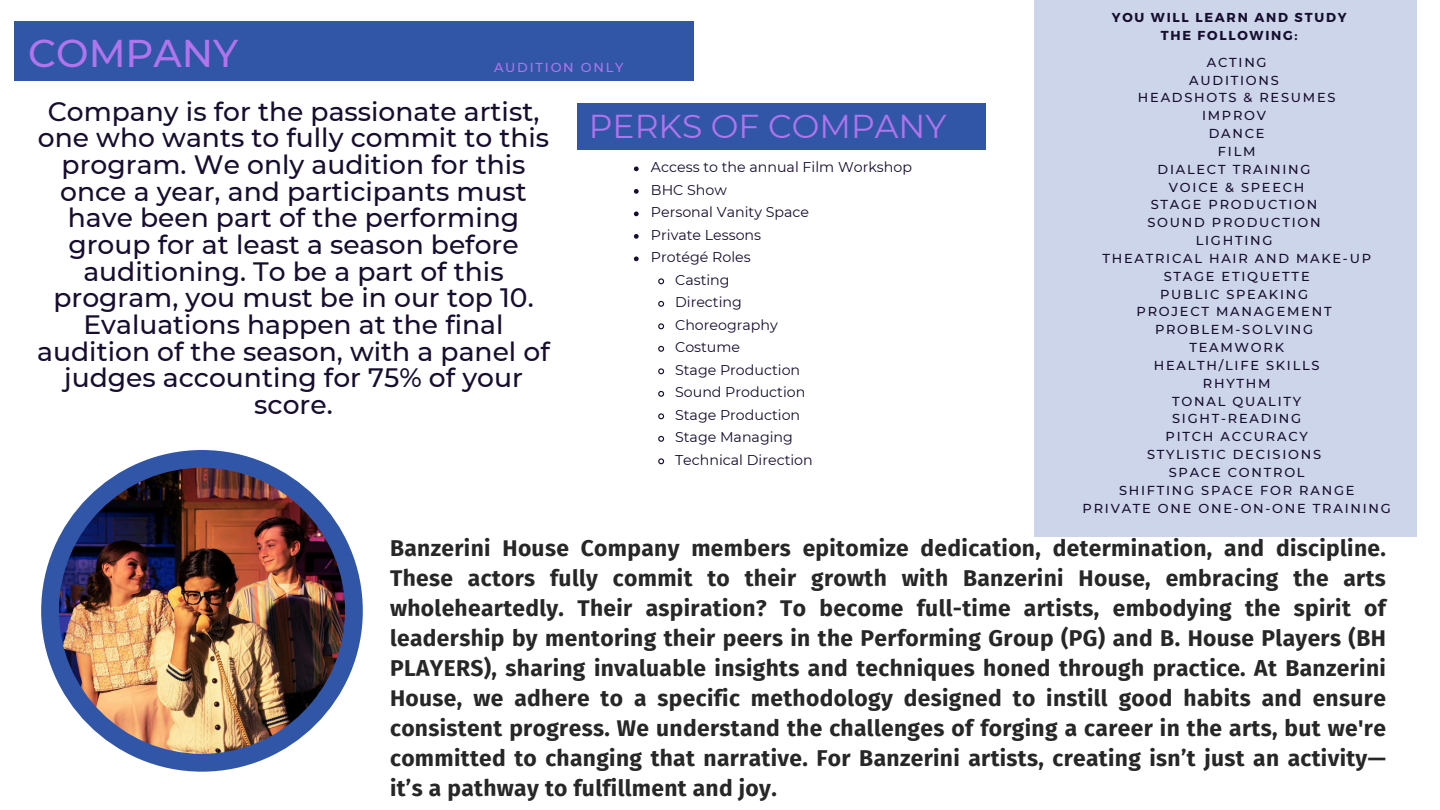
<style>
.page{position:relative;width:1440px;height:810px;background:#fff}
.page>*{position:absolute;margin:0;border:0;box-sizing:border-box;transform-origin:0 0}
.t1{font:500 38.7px "Montserrat";color:#b174ec}
.t2{font:33px "Montserrat";color:#b174ec}
.t3{font:500 26.6px/26.7px "Montserrat";color:#170d2e;text-align:center}
.t4{font:700 22.8px/30px "Fira Sans";letter-spacing:.015em;color:#272727;text-align:justify}
.t5{font:14.2px "Montserrat";color:#170d2e}
.t6{font:500 13px/17.8px "Montserrat";letter-spacing:.135em;color:#170d2e;text-align:center}
.t7{font:700 13px/17.8px "Montserrat";letter-spacing:.135em;color:#170d2e;text-align:center}
.t8{font:500 13px "Montserrat";letter-spacing:.135em;color:#b174ec}
</style>
<div class="page">
<div style="left:14px;top:21px;width:680px;height:60px;background:#3156a8"></div>
<div style="left:41px;top:450px;width:322px;height:322px;background:#3156a8;border-radius:50%"></div>
<img style="left:59px;top:468px;width:286px;height:286px;border-radius:50%">
<svg style="left:634px;top:166px;width:5px;height:5px"></svg>
<svg style="left:634px;top:189px;width:5px;height:5px"></svg>
<svg style="left:634px;top:211px;width:5px;height:5px"></svg>
<svg style="left:634px;top:234px;width:5px;height:5px"></svg>
<svg style="left:634px;top:256px;width:5px;height:5px"></svg>
<svg style="left:658px;top:278px;width:7px;height:7px"></svg>
<svg style="left:658px;top:300px;width:7px;height:7px"></svg>
<svg style="left:658px;top:323px;width:7px;height:7px"></svg>
<svg style="left:658px;top:345px;width:7px;height:7px"></svg>
<svg style="left:658px;top:368px;width:7px;height:7px"></svg>
<svg style="left:658px;top:390px;width:7px;height:7px"></svg>
<svg style="left:658px;top:413px;width:7px;height:7px"></svg>
<svg style="left:658px;top:435px;width:7px;height:7px"></svg>
<svg style="left:658px;top:458px;width:7px;height:7px"></svg>
<div style="left:577px;top:103px;width:409px;height:46px;background:#3156a8"></div>
<div style="left:1035px;top:0;width:382px;height:536px;background:#ccd5e9"></div>
<h5 class="t1" style="left:28px;top:29px;width:212px">COMPANY</h5>
<h1 class="t8" style="left:494px;top:59px;width:131px">AUDITION ONLY</h1>
<p class="t3" style="left:37px;top:98px;width:514px">Company is for the passionate artist, one who wants to fully commit to this program. We only audition for this once a year, and participants must have been part of the performing group for at least a season before auditioning. To be a part of this program, you must be in our top 10.<br>Evaluations happen at the final audition of the season, with a panel of judges accounting for 75% of your score.</p>
<p class="t2" style="left:589px;top:106px;width:359px">PERKS OF COMPANY</p>
<h5 class="t5" style="left:651px;top:159px;width:263px">Access to the annual Film Workshop</h5>
<h3 class="t5" style="left:651px;top:181px;width:77px">BHC Show</h3>
<h2 class="t5" style="left:651px;top:204px;width:160px">Personal Vanity Space</h2>
<p class="t5" style="left:651px;top:226px;width:112px">Private Lessons</p>
<p class="t5" style="left:651px;top:249px;width:101px">Protégé Roles</p>
<p class="t5" style="left:675px;top:271px;width:56px">Casting</p>
<p class="t5" style="left:675px;top:294px;width:68px">Directing</p>
<p class="t5" style="left:675px;top:316px;width:104px">Choreography</p>
<p class="t5" style="left:675px;top:339px;width:67px">Costume</p>
<p class="t5" style="left:675px;top:361px;width:127px">Stage Production</p>
<p class="t5" style="left:675px;top:384px;width:132px">Sound Production</p>
<p class="t5" style="left:675px;top:406px;width:127px">Stage Production</p>
<p class="t5" style="left:675px;top:429px;width:119px">Stage Managing</p>
<p class="t5" style="left:675px;top:451px;width:139px">Technical Direction</p>
<p class="t7" style="left:1112px;top:8px;width:236px">YOU WILL LEARN AND STUDY<br>THE FOLLOWING:</p>
<p class="t6" style="left:1083px;top:53px;width:310px">ACTING<br>AUDITIONS<br>HEADSHOTS &amp; RESUMES<br>IMPROV<br>DANCE<br>FILM<br>DIALECT TRAINING<br>VOICE &amp; SPEECH<br>STAGE PRODUCTION<br>SOUND PRODUCTION<br>LIGHTING<br>THEATRICAL HAIR AND MAKE-UP<br>STAGE ETIQUETTE<br>PUBLIC SPEAKING<br>PROJECT MANAGEMENT<br>PROBLEM-SOLVING<br>TEAMWORK<br>HEALTH/LIFE SKILLS<br>RHYTHM<br>TONAL QUALITY<br>SIGHT-READING<br>PITCH ACCURACY<br>STYLISTIC DECISIONS<br>SPACE CONTROL<br>SHIFTING SPACE FOR RANGE<br>PRIVATE ONE ONE-ON-ONE TRAINING</p>
<h4 class="t4" style="left:390px;top:534px;width:997px">Banzerini House Company members epitomize dedication, determination, and discipline.<br>These actors fully commit to their growth with Banzerini House, embracing the arts wholeheartedly. Their aspiration? To become full-time artists, embodying the spirit of leadership by mentoring their peers in the Performing Group (PG) and B. House Players (BH PLAYERS), sharing invaluable insights and techniques honed through practice. At Banzerini House, we adhere to a specific methodology designed to instill good habits and ensure consistent progress. We understand the challenges of forging a career in the arts, but we're committed to changing that narrative. For Banzerini artists, creating isn’t just an activity— it’s a pathway to fulfillment and joy.</h4>
</div>
